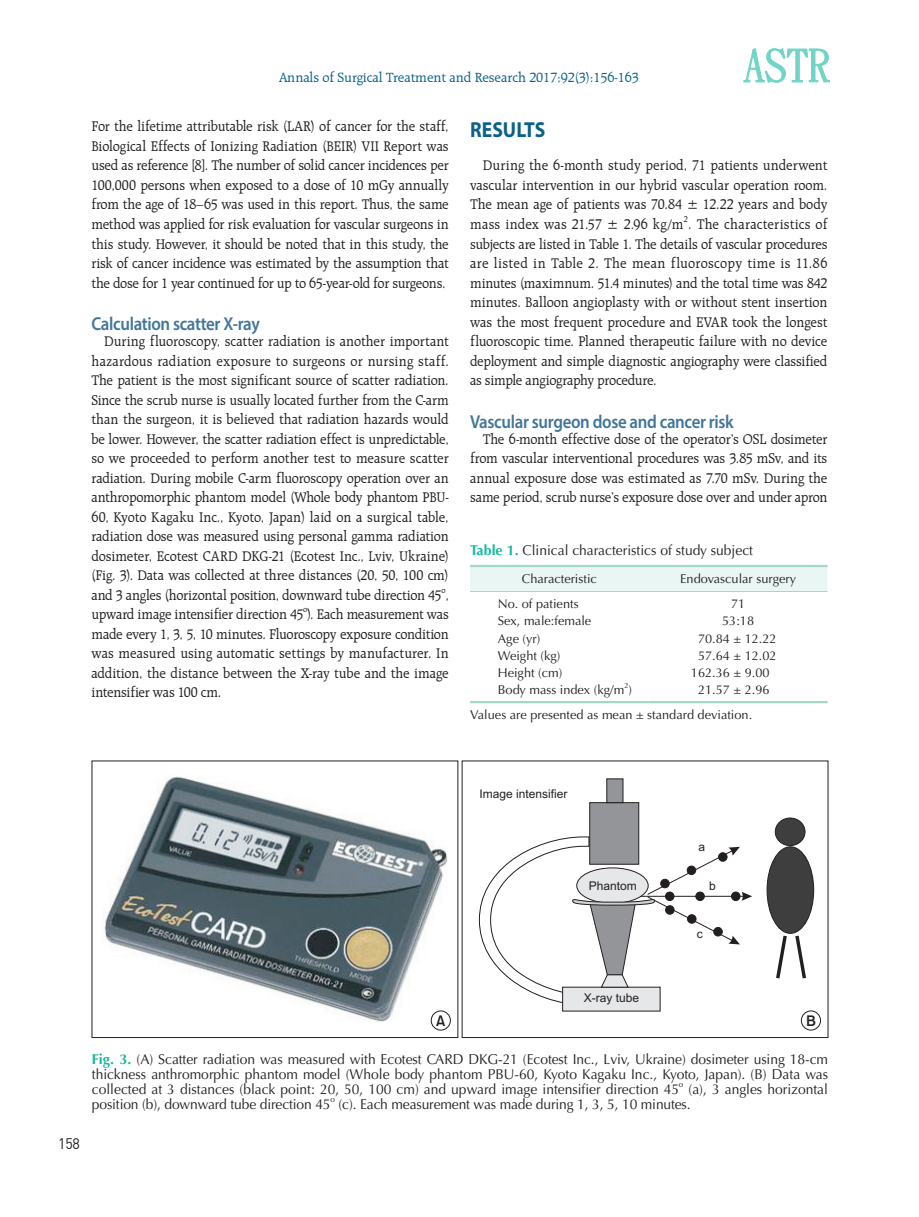
<style>
.page{position:relative;width:919px;height:1217px;background:#fff}
.page>*{position:absolute;margin:0;border:0;box-sizing:border-box;transform-origin:0 0}
.t1{font:700 21.75px "Myriad Pro";color:#0b6189;scale:.9 1}
.t2{font:600 18.75px "Myriad Pro";letter-spacing:-.02em;color:#417599;scale:.9 1}
.t3{font:15px/19.5px "Raleigh BT";letter-spacing:-.015em;color:#231f20;text-align:justify;scale:.94 1}
.t4{font:15px "Dinreg";color:#231f20;scale:.95 1}
.t5{font:15px "Gothic 725 BT Bold A";color:#231f20}
.t6{font:14.25px/15px "Optima LT Std";color:#231f20;text-align:justify}
.t7{font:14.25px "Raleigh BT";letter-spacing:-.01em;color:#0b6189}
.t8{font:12.75px/25.5px "Optima LT Std";color:#231f20}
.t9{font:12px "Arial";color:#231f20}
.t10{font:8.7px "Raleigh BT";color:#231f20;scale:.94 1}
.t11{font:8.25px "Optima LT Std";color:#231f20}
.t12{font:7.5px "Optima LT Std";color:#231f20}
.s1{font-weight:700;color:#11b9a0}
</style>
<div class="page">
<svg style="left:743px;top:48px;width:86px;height:35px"></svg>
<svg style="left:91px;top:760px;width:737px;height:277px"></svg>
<div style="left:775px;top:817px;width:30px;height:28px;background:#3e3e3f;border-radius:50%"></div>
<div style="left:774px;top:817px;width:31px;height:28px;border:1px solid #231f20;border-radius:50%"></div>
<div style="left:767px;top:846px;width:46px;height:87px;background:#3e3e3f;border-radius:50%"></div>
<div style="left:766px;top:846px;width:48px;height:87px;border:1px solid #231f20;border-radius:50%"></div>
<svg style="left:773px;top:931px;width:35px;height:50px"></svg>
<div style="left:589px;top:802px;width:50px;height:62px;background:#939598;border:1px solid #231f20"></div>
<div style="left:606px;top:778px;width:17px;height:24px;background:#939598;border:1px solid #231f20"></div>
<div style="left:562px;top:986px;width:98px;height:25px;background:#e6e7e9"></div>
<svg style="left:478px;top:835px;width:274px;height:170px"></svg>
<div style="left:470px;top:567px;width:357px;height:24px;background:#eaf6f3"></div>
<hr style="left:470px;top:564px;width:178px;height:3px;background:#a1d8cb">
<hr style="left:648px;top:564px;width:179px;height:3px;background:#a1d8cb">
<hr style="left:470px;top:591px;width:178px;height:1px;background:#a1d8cb">
<hr style="left:648px;top:591px;width:179px;height:1px;background:#a1d8cb">
<hr style="left:470px;top:700px;width:178px;height:3px;background:#a1d8cb">
<hr style="left:648px;top:700px;width:179px;height:3px;background:#a1d8cb">
<p class="t7" style="left:279px;top:69px;width:361px">Annals of Surgical Treatment and Research 2017;92(3):156-163</p>
<p class="t3" style="left:91px;top:116px;width:382px">For the lifetime attributable risk (LAR) of cancer for the staff, Biological Effects of Ionizing Radiation (BEIR) VII Report was used as reference [8]. The number of solid cancer incidences per 100,000 persons when exposed to a dose of 10 mGy annually from the age of 18–65 was used in this report. Thus, the same method was applied for risk evaluation for vascular surgeons in this study. However, it should be noted that in this study, the risk of cancer incidence was estimated by the assumption that the dose for 1 year continued for up to 65-year-old for surgeons.</p>
<p class="t2" style="left:91px;top:312px;width:188px">Calculation scatter X-ray</p>
<p class="t3" style="left:91px;top:331px;width:381px;text-indent:13px">During fluoroscopy, scatter radiation is another important hazardous radiation exposure to surgeons or nursing staff.<br>The patient is the most significant source of scatter radiation.<br>Since the scrub nurse is usually located further from the C-arm than the surgeon, it is believed that radiation hazards would be lower. However, the scatter radiation effect is unpredictable, so we proceeded to perform another test to measure scatter radiation. During mobile C-arm fluoroscopy operation over an anthropomorphic phantom model (Whole body phantom PBU-60, Kyoto Kagaku Inc., Kyoto, Japan) laid on a surgical table, radiation dose was measured using personal gamma radiation dosimeter, Ecotest CARD DKG-21 (Ecotest Inc., Lviv, Ukraine) (Fig. 3). Data was collected at three distances (20, 50, 100 cm) and 3 angles (horizontal position, downward tube direction 45 ,</p>
<h1 class="t1" style="left:470px;top:116px;width:85px">RESULTS</h1>
<p class="t3" style="left:470px;top:155px;width:381px;text-indent:13px">During the 6-month study period, 71 patients underwent vascular intervention in our hybrid vascular operation room.<br>The mean age of patients was 70.84 ± 12.22 years and body mass index was 21.57 ± 2.96 kg/m . The characteristics of</p>
<p class="t10" style="left:684px;top:214px;width:6px">2</p>
<p class="t3" style="left:470px;top:233px;width:381px">subjects are listed in Table 1. The details of vascular procedures are listed in Table 2. The mean fluoroscopy time is 11.86 minutes (maximnum. 51.4 minutes) and the total time was 842 minutes. Balloon angioplasty with or without stent insertion was the most frequent procedure and EVAR took the longest fluoroscopic time. Planned therapeutic failure with no device deployment and simple diagnostic angiography were classified as simple angiography procedure.</p>
<p class="t2" style="left:470px;top:409px;width:294px">Vascular surgeon dose and cancer risk</p>
<p class="t3" style="left:470px;top:428px;width:381px;text-indent:13px">The 6-month effective dose of the operator’s OSL dosimeter from vascular interventional procedures was 3.85 mSv, and its annual exposure dose was estimated as 7.70 mSv. During the same period, scrub nurse’s exposure dose over and under apron</p>
<p class="t6" style="left:470px;top:543px;width:284px"><span class="s1">Table 1.</span> Clinical characteristics of study subject</p>
<p class="t8" style="left:522px;top:566px;width:76px">Characteristic</p>
<p class="t8" style="left:680px;top:566px;width:117px">Endovascular surgery</p>
<p class="t8" style="left:497px;top:591px;width:82px">No. of patients</p>
<p class="t8" style="left:731px;top:591px;width:16px">71</p>
<p class="t8" style="left:497px;top:608px;width:95px">Sex, male:female</p>
<p class="t8" style="left:722px;top:608px;width:33px">53:18</p>
<p class="t8" style="left:497px;top:625px;width:44px">Age (yr)</p>
<p class="t8" style="left:698px;top:625px;width:80px">70.84 ± 12.22</p>
<p class="t8" style="left:497px;top:642px;width:64px">Weight (kg)</p>
<p class="t8" style="left:698px;top:642px;width:80px">57.64 ± 12.02</p>
<p class="t8" style="left:497px;top:659px;width:66px">Height (cm)</p>
<p class="t8" style="left:691px;top:659px;width:80px">162.36 ± 9.00</p>
<p class="t8" style="left:497px;top:676px;width:136px">Body mass index (kg/m )</p>
<p class="t10" style="left:441px;top:584px;width:6px">o</p>
<p class="t3" style="left:91px;top:604px;width:381px">upward image intensifier direction 45 ). Each measurement was</p>
<p class="t10" style="left:303px;top:604px;width:6px">o</p>
<p class="t3" style="left:91px;top:623px;width:381px">made every 1, 3, 5, 10 minutes. Fluoroscopy exposure condition was measured using automatic settings by manufacturer. In addition, the distance between the X-ray tube and the image intensifier was 100 cm.</p>
<p class="t12" style="left:624px;top:680px;width:6px">2</p>
<p class="t8" style="left:470px;top:676px;width:301px;text-indent:228px">21.57 ± 2.96<br>Values are presented as mean ± standard deviation.</p>
<p class="t9" style="left:479px;top:788px;width:90px">Image intensifier</p>
<p class="t9" style="left:588px;top:880px;width:50px">Phantom</p>
<p class="t9" style="left:698px;top:842px;width:8px">a</p>
<p class="t9" style="left:709px;top:881px;width:8px">b</p>
<p class="t9" style="left:696px;top:929px;width:7px">c</p>
<p class="t4" style="left:58px;top:1134px;width:24px">158</p>
<p class="t9" style="left:584px;top:993px;width:57px">X-ray tube</p>
<p class="t5" style="left:436px;top:1011px;width:11px">A</p>
<p class="t5" style="left:806px;top:1011px;width:11px">B</p>
<p class="t6" style="left:92px;top:1051px;width:737px"><span class="s1">Fig. 3.</span> (A) Scatter radiation was measured with Ecotest CARD DKG-21 (Ecotest Inc., Lviv, Ukraine) dosimeter using 18-cm thickness anthromorphic phantom model (Whole body phantom PBU-60, Kyoto Kagaku Inc., Kyoto, Japan). (B) Data was collected at 3 distances (black point: 20, 50, 100 cm) and upward image intensifier direction 45</p>
<p class="t11" style="left:679px;top:1079px;width:6px">o</p>
<p class="t6" style="left:688px;top:1081px;width:141px">(a), 3 angles horizontal</p>
<p class="t6" style="left:92px;top:1096px;width:240px">position (b), downward tube direction 45</p>
<p class="t11" style="left:330px;top:1094px;width:6px">o</p>
<p class="t6" style="left:338px;top:1096px;width:353px">(c). Each measurement was made during 1, 3, 5, 10 minutes.</p>
</div>
